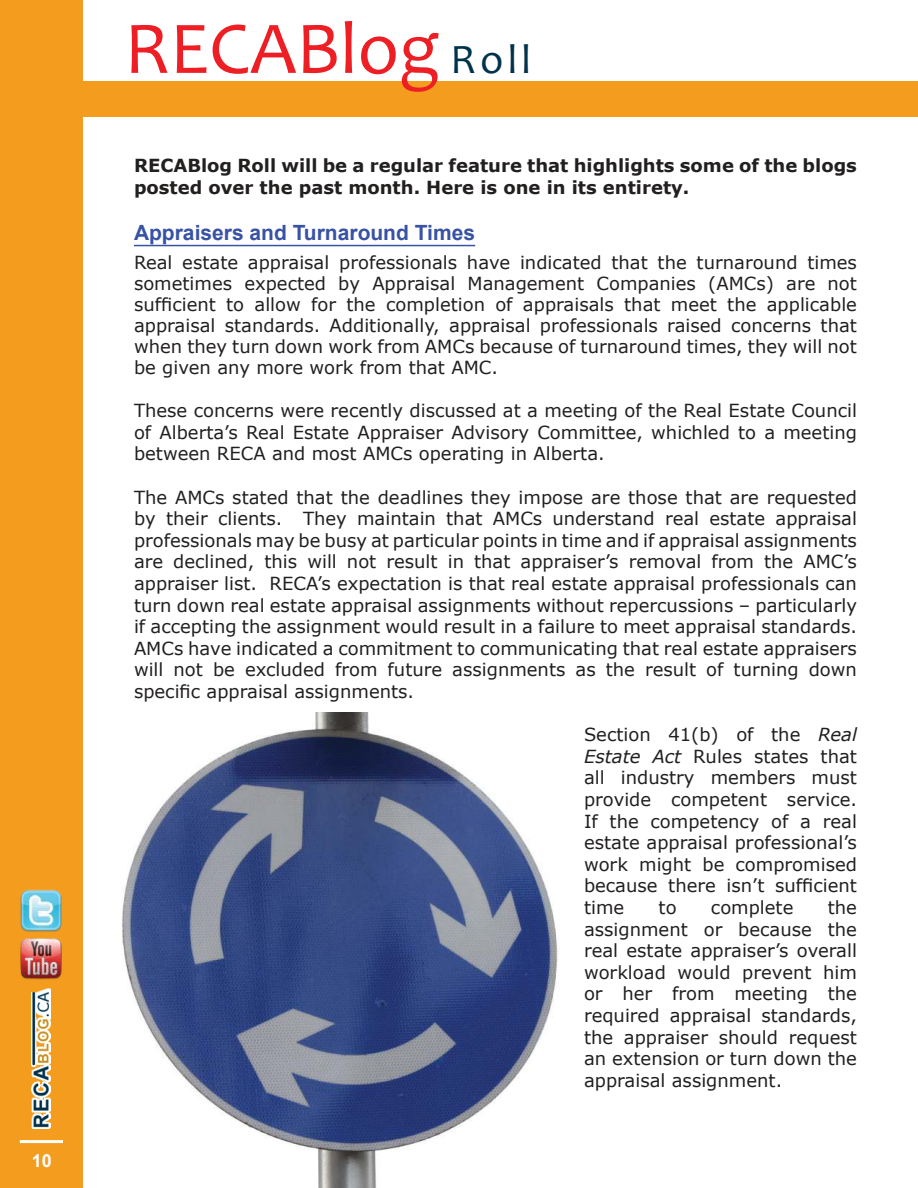
<style>
.page{position:relative;width:918px;height:1188px;background:#fff}
.page>*{position:absolute;margin:0;border:0;box-sizing:border-box;transform-origin:0 0}
.t1{font:75px "Candara";color:#ed1e24}
.t2{font:700 21px "Arial";color:#3852a4}
.t3{font:18px/21.6px "Verdana";color:#221f1f;text-align:justify}
.t4{font:700 18px/21.6px "Verdana";color:#221f1f}
.t5{font:700 18px "Arial";color:#fff}
.s1{font-size:42px;color:#00334b}
.s2{font-style:italic}
</style>
<div class="page">
<img style="left:121px;top:712px;width:437px;height:476px">
<div style="left:83px;top:81px;width:835px;height:35px;background:#f39c1e"></div>
<div style="left:0;top:0;width:83px;height:1188px;background:#f39c1e"></div>
<img style="left:20px;top:938px;width:42px;height:42px">
<img style="left:20px;top:889px;width:42px;height:43px">
<img style="left:31px;top:988px;width:20px;height:141px">
<hr style="left:20px;top:1140px;width:43px;height:3px;background:#fff">
<hr style="left:134px;top:245px;width:341px;height:1px;background:#3852a4">
<p class="t5" style="left:32px;top:1154px;width:22px">10</p>
<h1 class="t1" style="left:125px;top:20px;width:408px">RECABlog <span class="s1">Roll</span></h1>
<p class="t4" style="left:134px;top:156px;width:724px">RECABlog Roll will be a regular feature that highlights some of the blogs posted over the past month. Here is one in its entirety.</p>
<p class="t2" style="left:134px;top:225px;width:343px">Appraisers and Turnaround Times</p>
<p class="t3" style="left:134px;top:253px;width:725px;line-height:21px">Real estate appraisal professionals have indicated that the turnaround times sometimes expected by Appraisal Management Companies (AMCs) are not sufficient to allow for the completion of appraisals that meet the applicable appraisal standards. Additionally, appraisal professionals raised concerns that when they turn down work from AMCs because of turnaround times, they will not be given any more work from that AMC.</p>
<p class="t3" style="left:134px;top:400px;width:725px">These concerns were recently discussed at a meeting of the Real Estate Council of Alberta’s Real Estate Appraiser Advisory Committee, whichled to a meeting between RECA and most AMCs operating in Alberta.</p>
<p class="t3" style="left:134px;top:488px;width:725px">The AMCs stated that the deadlines they impose are those that are requested by their clients. They maintain that AMCs understand real estate appraisal professionals may be busy at particular points in time and if appraisal assignments are declined, this will not result in that appraiser’s removal from the AMC’s appraiser list. RECA’s expectation is that real estate appraisal professionals can turn down real estate appraisal assignments without repercussions – particularly if accepting the assignment would result in a failure to meet appraisal standards.<br>AMCs have indicated a commitment to communicating that real estate appraisers will not be excluded from future assignments as the result of turning down specific appraisal assignments.</p>
<p class="t3" style="left:584px;top:725px;width:275px">Section 41(b) of the <span class="s2">Real Estate Act</span> Rules states that all industry members must provide competent service.<br>If the competency of a real estate appraisal professional’s work might be compromised because there isn’t sufficient time</p>
<p class="t3" style="left:584px;top:898px;width:275px;text-indent:244px">the assignment or because the real estate appraiser’s overall workload would prevent him or her from meeting the required appraisal standards, the appraiser should request an extension or turn down the appraisal assignment.</p>
<p class="t3" style="left:659px;top:898px;width:20px">to</p>
<p class="t3" style="left:711px;top:898px;width:84px">complete</p>
</div>
